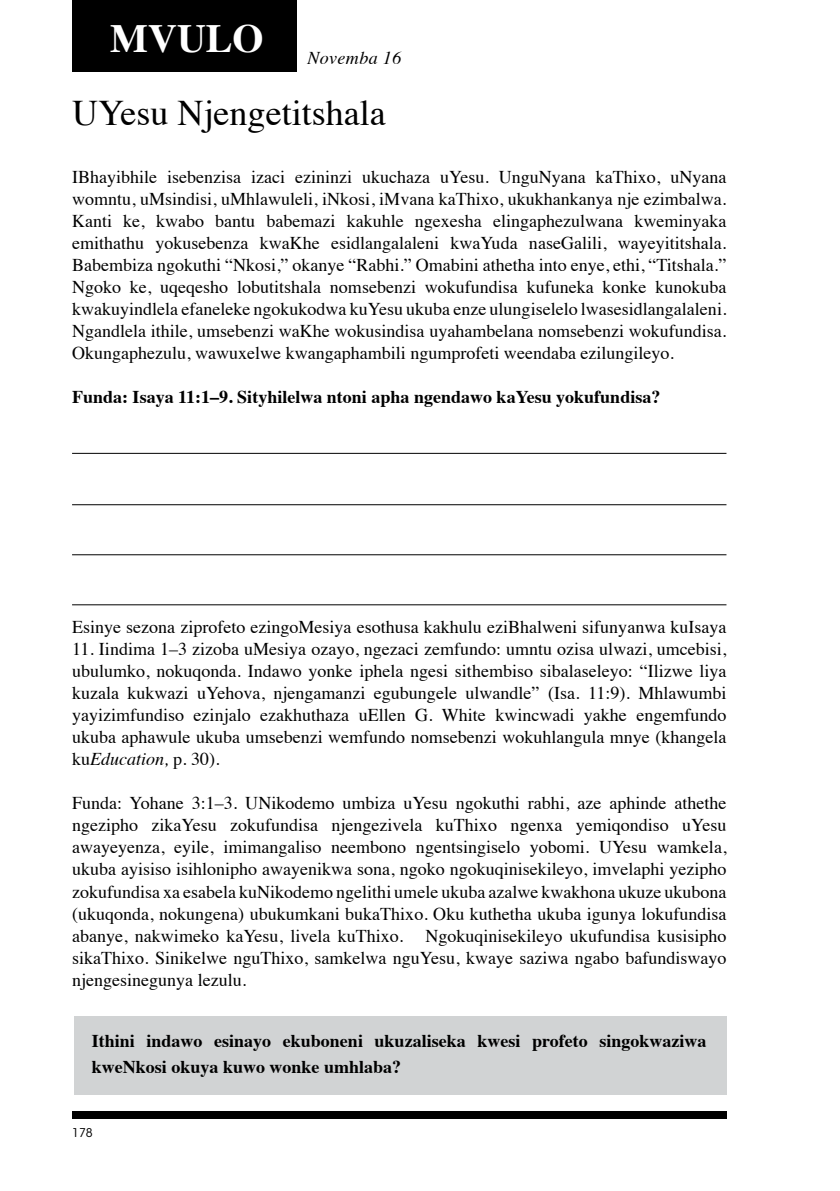
<style>
.page{position:relative;width:840px;height:1191px;background:#fff}
.page>*{position:absolute;margin:0;border:0;box-sizing:border-box;transform-origin:0 0}
.t1{font:700 40px "Times";color:#fff}
.t2{font:36px "Times";color:#000}
.t3{font:18px/22px "Times";color:#000;text-align:justify}
.t4{font:700 18px/26px "Times";color:#000}
.t5{font:italic 18px "Times";letter-spacing:.02em;color:#000}
.t6{font:12px "ITC Avant Garde Std";color:#000}
.s1{font-style:italic}
</style>
<div class="page">
<div style="left:72px;top:1111px;width:654px;height:8px;background:#000"></div>
<div style="left:74px;top:1016px;width:652px;height:78px;background:#d1d3d4"></div>
<div style="left:72px;top:0;width:225px;height:71px;background:#000"></div>
<hr style="left:72px;top:554px;width:654px;height:1px;background:#000">
<hr style="left:72px;top:604px;width:654px;height:1px;background:#000">
<hr style="left:72px;top:453px;width:654px;height:1px;background:#000">
<hr style="left:72px;top:504px;width:654px;height:1px;background:#000">
<h1 class="t1" style="left:110px;top:0;width:155px">MVULO</h1>
<p class="t5" style="left:307px;top:42px;width:95px">Novemba 16</p>
<h2 class="t2" style="left:72px;top:80px;width:315px">UYesu Njengetitshala</h2>
<p class="t3" style="left:72px;top:165px;width:655px">IBhayibhile isebenzisa izaci ezininzi ukuchaza uYesu. UnguNyana kaThixo, uNyana womntu, uMsindisi, uMhlawuleli, iNkosi, iMvana kaThixo, ukukhankanya nje ezimbalwa.<br>Kanti ke, kwabo bantu babemazi kakuhle ngexesha elingaphezulwana kweminyaka emithathu yokusebenza kwaKhe esidlangalaleni kwaYuda naseGalili, wayeyititshala.<br>Babembiza ngokuthi “Nkosi,” okanye “Rabhi.” Omabini athetha into enye, ethi, “Titshala.” Ngoko ke, uqeqesho lobutitshala nomsebenzi wokufundisa kufuneka konke kunokuba kwakuyindlela efaneleke ngokukodwa kuYesu ukuba enze ulungiselelo lwasesidlangalaleni.<br>Ngandlela ithile, umsebenzi waKhe wokusindisa uyahambelana nomsebenzi wokufundisa.<br>Okungaphezulu, wawuxelwe kwangaphambili ngumprofeti weendaba ezilungileyo.</p>
<p class="t4" style="left:72px;top:382px;width:589px">Funda: Isaya 11:1–9. Sityhilelwa ntoni apha ngendawo kaYesu yokufundisa?</p>
<p class="t3" style="left:72px;top:615px;width:655px">Esinye sezona ziprofeto ezingoMesiya esothusa kakhulu eziBhalweni sifunyanwa kuIsaya</p>
<p class="t3" style="left:72px;top:637px;width:655px">11. Iindima 1–3 zizoba uMesiya ozayo, ngezaci zemfundo: umntu ozisa ulwazi, umcebisi, ubulumko, nokuqonda. Indawo yonke iphela ngesi sithembiso sibalaseleyo: “Ilizwe liya kuzala kukwazi uYehova, njengamanzi egubungele ulwandle” (Isa. 11:9). Mhlawumbi yayizimfundiso ezinjalo ezakhuthaza uEllen G. White kwincwadi yakhe engemfundo ukuba aphawule ukuba umsebenzi wemfundo nomsebenzi wokuhlangula mnye (khangela ku<span class="s1">Education,</span> p. 30).</p>
<p class="t3" style="left:72px;top:791px;width:655px">Funda: Yohane 3:1–3. UNikodemo umbiza uYesu ngokuthi rabhi, aze aphinde athethe ngezipho zikaYesu zokufundisa njengezivela kuThixo ngenxa yemiqondiso uYesu awayeyenza, eyile, imimangaliso neembono ngentsingiselo yobomi. UYesu wamkela, ukuba ayisiso isihlonipho awayenikwa sona, ngoko ngokuqinisekileyo, imvelaphi yezipho zokufundisa xa esabela kuNikodemo ngelithi umele ukuba azalwe kwakhona ukuze ukubona (ukuqonda, nokungena) ubukumkani bukaThixo. Oku kuthetha ukuba igunya lokufundisa abanye, nakwimeko kaYesu, livela kuThixo. Ngokuqinisekileyo ukufundisa kusisipho sikaThixo. Sinikelwe nguThixo, samkelwa nguYesu, kwaye saziwa ngabo bafundiswayo njengesinegunya lezulu.</p>
<p class="t4" style="left:92px;top:1025px;width:615px">Ithini indawo esinayo ekuboneni ukuzaliseka kwesi profeto singokwaziwa kweNkosi okuya kuwo wonke umhlaba?</p>
<p class="t6" style="left:72px;top:1125px;width:22px">178</p>
</div>
